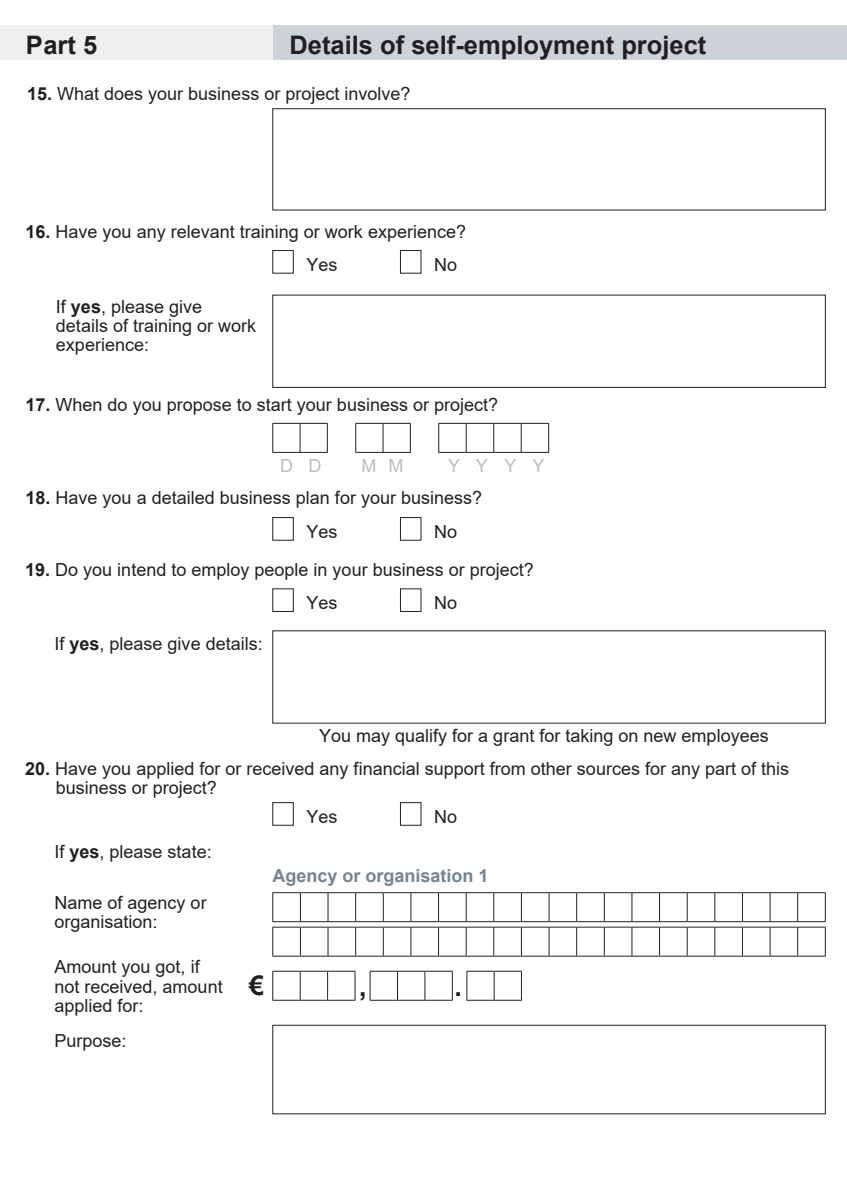
<style>
.page{position:relative;width:847px;height:1195px;background:#fff}
.page>*{position:absolute;margin:0;border:0;box-sizing:border-box;transform-origin:0 0}
.t1{font:700 27px "Arial";color:#231f20}
.Part_Title{font:700 25.5px "Arial";color:#231f20}
.Part_Number{font:700 25.5px "Arial";color:#231f20}
.Boxed_Body__6-6{font:18px/18.8px "Arial";color:#231f20}
.Boxed_Body{font:700 18px "Arial";color:#76848f}
.Boxed_Body-2{font:18px "Arial";color:#231f20}
.t2{font:18px "Arial";color:#bcbdc0}
.s1{font-weight:700}
</style>
<div class="page">
<div style="left:272px;top:26px;width:574px;height:34px;background:#ccd2d7"></div>
<div style="left:0;top:26px;width:272px;height:34px;background:#edeff1"></div>
<div style="left:272px;top:108px;width:553px;height:102px;border:1px solid #231f20"></div>
<div style="left:272px;top:295px;width:553px;height:93px;border:1px solid #231f20"></div>
<div style="left:400px;top:250px;width:21px;height:24px;border:1px solid #231f20"></div>
<svg style="left:272px;top:423px;width:56px;height:30px"></svg>
<svg style="left:355px;top:423px;width:56px;height:30px"></svg>
<svg style="left:438px;top:423px;width:111px;height:30px"></svg>
<div style="left:400px;top:588px;width:21px;height:24px;border:1px solid #231f20"></div>
<div style="left:272px;top:802px;width:21px;height:24px;border:1px solid #231f20"></div>
<div style="left:400px;top:802px;width:21px;height:24px;border:1px solid #231f20"></div>
<div style="left:272px;top:1025px;width:553px;height:89px;border:1px solid #231f20"></div>
<svg style="left:272px;top:892px;width:553px;height:65px"></svg>
<svg style="left:272px;top:971px;width:83px;height:30px"></svg>
<svg style="left:466px;top:971px;width:56px;height:30px"></svg>
<svg style="left:369px;top:971px;width:84px;height:30px"></svg>
<div style="left:400px;top:517px;width:21px;height:24px;border:1px solid #231f20"></div>
<p class="Part_Number" style="left:26px;top:27px;width:73px">Part 5</p>
<p class="Part_Title" style="left:289px;top:27px;width:418px">Details of self-employment project</p>
<p class="Boxed_Body__6-6" style="left:27px;top:85px;width:385px"><span class="s1">15.</span> What does your business or project involve?</p>
<p class="Boxed_Body__6-6" style="left:25px;top:222px;width:442px"><span class="s1">16.</span> Have you any relevant training or work experience?</p>
<p class="Boxed_Body__6-6" style="left:56px;top:297px;width:202px">If <span class="s1">yes</span>, please give details of training or work experience:</p>
<p class="Boxed_Body-2" style="left:306px;top:252px;width:33px">Yes</p>
<p class="Boxed_Body-2" style="left:434px;top:252px;width:25px">No</p>
<p class="Boxed_Body__6-6" style="left:25px;top:395px;width:474px"><span class="s1">17.</span> When do you propose to start your business or project?</p>
<p class="t2" style="left:280px;top:454px;width:43px">D D</p>
<p class="t2" style="left:361px;top:454px;width:43px">M M</p>
<p class="t2" style="left:448px;top:454px;width:98px">Y Y Y Y</p>
<p class="Boxed_Body__6-6" style="left:25px;top:488px;width:458px"><span class="s1">18.</span> Have you a detailed business plan for your business?</p>
<p class="Boxed_Body-2" style="left:306px;top:519px;width:33px">Yes</p>
<p class="Boxed_Body-2" style="left:434px;top:519px;width:25px">No</p>
<p class="Boxed_Body__6-6" style="left:25px;top:560px;width:510px"><span class="s1">19.</span> Do you intend to employ people in your business or project?</p>
<p class="Boxed_Body__6-6" style="left:54px;top:634px;width:210px">If <span class="s1">yes</span>, please give details:</p>
<p class="Boxed_Body-2" style="left:306px;top:590px;width:33px">Yes</p>
<p class="Boxed_Body-2" style="left:434px;top:590px;width:25px">No</p>
<p class="Boxed_Body__6-6" style="left:319px;top:726px;width:451px">You may qualify for a grant for taking on new employees</p>
<p class="Boxed_Body__6-6" style="left:56px;top:759px;width:734px;text-indent:-31px"><span class="s1">20.</span> Have you applied for or received any financial support from other sources for any part of this business or project?</p>
<p class="Boxed_Body__6-6" style="left:54px;top:842px;width:159px">If <span class="s1">yes</span>, please state:</p>
<p class="Boxed_Body__6-6" style="left:54px;top:893px;width:154px">Name of agency or organisation:</p>
<p class="Boxed_Body__6-6" style="left:54px;top:957px;width:170px;line-height:19.5px">Amount you got, if not received, amount applied for:</p>
<p class="Boxed_Body__6-6" style="left:54px;top:1031px;width:74px">Purpose:</p>
<p class="Boxed_Body-2" style="left:306px;top:804px;width:33px">Yes</p>
<p class="Boxed_Body-2" style="left:434px;top:804px;width:25px">No</p>
<p class="Boxed_Body" style="left:272px;top:863px;width:218px">Agency or organisation 1</p>
<p class="t1" style="left:249px;top:966px;width:17px">€</p>
<p class="t1" style="left:359px;top:968px;width:9px">,</p>
<p class="t1" style="left:454px;top:968px;width:9px">.</p>
</div>
